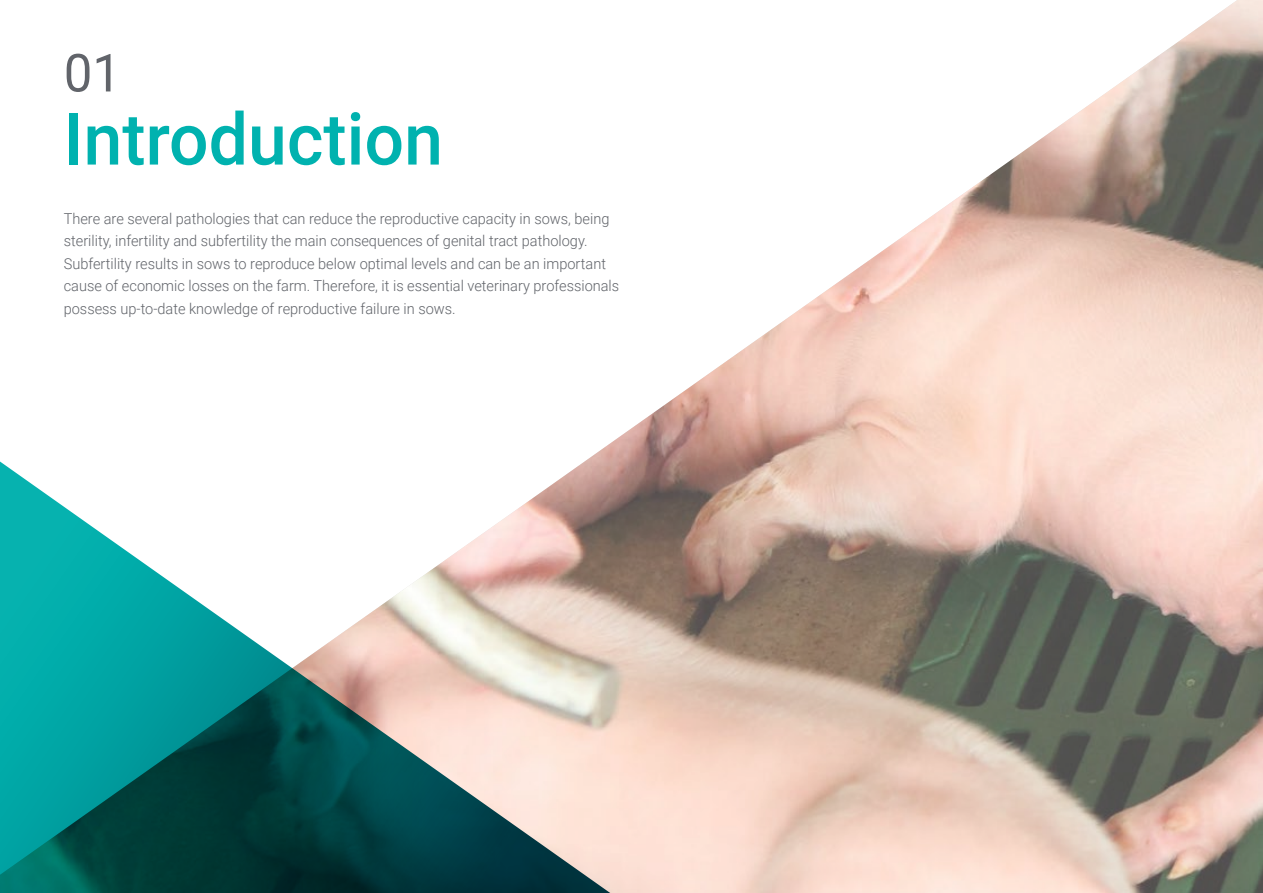
<style>
.page{position:relative;width:1263px;height:893px;background:#fff}
.page>*{position:absolute;margin:0;border:0;box-sizing:border-box;transform-origin:0 0}
.t1{font:500 72px "Roboto";color:#00b2af}
.t2{font:52.5px "Roboto";color:#61646a}
.t3{font:300 15px/22.5px "Roboto";color:#61646a}
</style>
<div class="page">
<img style="left:607px;top:0;width:656px;height:893px">
<svg style="left:0;top:446px;width:640px;height:447px"></svg>
<h2 class="t2" style="left:64px;top:36px;width:59px">01</h2>
<h1 class="t1" style="left:64px;top:89px;width:381px">Introduction</h1>
<p class="t3" style="left:64px;top:207px;width:557px">There are several pathologies that can reduce the reproductive capacity in sows, being sterility, infertility and subfertility the main consequences of genital tract pathology.<br>Subfertility results in sows to reproduce below optimal levels and can be an important cause of economic losses on the farm. Therefore, it is essential veterinary professionals possess up-to-date knowledge of reproductive failure in sows.</p>
</div>
